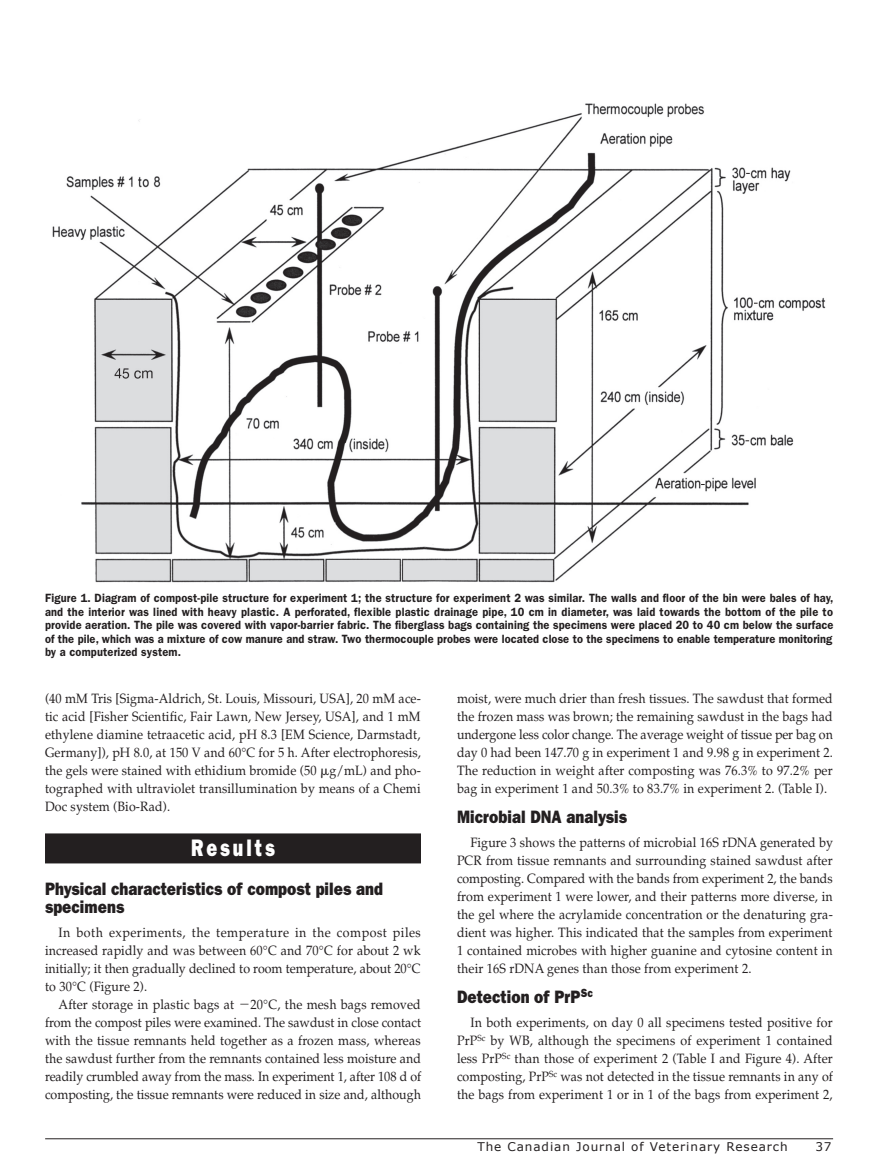
<style>
.page{position:relative;width:878px;height:1175px;background:#fff}
.page>*{position:absolute;margin:0;border:0;box-sizing:border-box;transform-origin:0 0}
.t1{font:800 24px "Franklin Gothic";letter-spacing:.165em;color:#fff;scale:.75 1}
.t2{font:800 18px/18px "Franklin Gothic";letter-spacing:.005em;color:#231f20;scale:.85 1}
.t3{font:13.5px/18px "Palatino";letter-spacing:.01em;color:#231f20;text-align:justify;scale:.92 1}
.t4{font:600 12px/13.5px "Franklin Gothic";letter-spacing:.01em;color:#231f20;text-align:justify;scale:.92 1}
.t5{font:12px "Verdana";letter-spacing:.075em;color:#231f20}
.s1{font-family:"Mathematical Pi One";font-size:15px}
</style>
<div class="page">
<hr style="left:45px;top:1138px;width:788px;height:1px;background:#231f20">
<div style="left:45px;top:833px;width:376px;height:15px;background:#231f20"></div>
<div style="left:45px;top:847px;width:376px;height:16px;background:#231f20"></div>
<img style="left:52px;top:103px;width:774px;height:480px">
<p class="t4" style="left:45px;top:591px;width:858px">Figure 1. Diagram of compost-pile structure for experiment 1; the structure for experiment 2 was similar. The walls and floor of the bin were bales of hay, and the interior was lined with heavy plastic. A perforated, flexible plastic drainage pipe, 10 cm in diameter, was laid towards the bottom of the pile to provide aeration. The pile was covered with vapor-barrier fabric. The fiberglass bags containing the specimens were placed 20 to 40 cm below the surface of the pile, which was a mixture of cow manure and straw. Two thermocouple probes were located close to the specimens to enable temperature monitoring by a computerized system.</p>
<p class="t3" style="left:45px;top:689px;width:410px">(40 mM Tris [Sigma-Aldrich, St. Louis, Missouri, USA], 20 mM ace&shy;tic acid [Fisher Scientific, Fair Lawn, New Jersey, USA], and 1 mM ethylene diamine tetraacetic acid, pH 8.3 [EM Science, Darmstadt, Germany]), pH 8.0, at 150 V and 60°C for 5 h. After electrophoresis, the gels were stained with ethidium bromide (50 <span class="s1">m</span>g/mL) and pho&shy;tographed with ultraviolet transillumination by means of a Chemi Doc system (Bio-Rad).</p>
<h1 class="t1" style="left:191px;top:833px;width:113px">Results</h1>
<h2 class="t2" style="left:45px;top:879px;width:399px">Physical characteristics of compost piles and specimens</h2>
<p class="t3" style="left:45px;top:923px;width:410px;text-indent:14px">In both experiments, the temperature in the compost piles increased rapidly and was between 60°C and 70°C for about 2 wk initially; it then gradually declined to room temperature, about 20°C to 30°C (Figure 2).</p>
<p class="t3" style="left:45px;top:995px;width:410px;text-indent:14px">After storage in plastic bags at <span class="s1">2</span>20°C, the mesh bags removed from the compost piles were examined. The sawdust in close contact with the tissue remnants held together as a frozen mass, whereas the sawdust further from the remnants contained less moisture and readily crumbled away from the mass. In experiment 1, after 108 d of composting, the tissue remnants were reduced in size and, although</p>
<p class="t3" style="left:457px;top:689px;width:410px">moist, were much drier than fresh tissues. The sawdust that formed the frozen mass was brown; the remaining sawdust in the bags had undergone less color change. The average weight of tissue per bag on day 0 had been 147.70 g in experiment 1 and 9.98 g in experiment 2.<br>The reduction in weight after composting was 76.3% to 97.2% per bag in experiment 1 and 50.3% to 83.7% in experiment 2. (Table I).</p>
<h2 class="t2" style="left:457px;top:807px;width:201px">Microbial DNA analysis</h2>
<p class="t3" style="left:457px;top:833px;width:410px;text-indent:14px">Figure 3 shows the patterns of microbial 16S rDNA generated by PCR from tissue remnants and surrounding stained sawdust after composting. Compared with the bands from experiment 2, the bands from experiment 1 were lower, and their patterns more diverse, in the gel where the acrylamide concentration or the denaturing gra&shy;dient was higher. This indicated that the samples from experiment 1 contained microbes with higher guanine and cytosine content in their 16S rDNA genes than those from experiment 2.</p>
<h2 class="t2" style="left:457px;top:987px;width:161px">Detection of PrP<sup>Sc</sup></h2>
<p class="t3" style="left:457px;top:1013px;width:410px;text-indent:14px">In both experiments, on day 0 all specimens tested positive for PrP<sup>Sc</sup> by WB, although the specimens of experiment 1 contained less PrP<sup>Sc</sup> than those of experiment 2 (Table I and Figure 4). After composting, PrP<sup>Sc</sup> was not detected in the tissue remnants in any of the bags from experiment 1 or in 1 of the bags from experiment 2,</p>
<p class="t5" style="left:477px;top:1139px;width:312px">The Canadian Journal of Veterinary Research</p>
<p class="t5" style="left:815px;top:1139px;width:18px">37</p>
</div>
